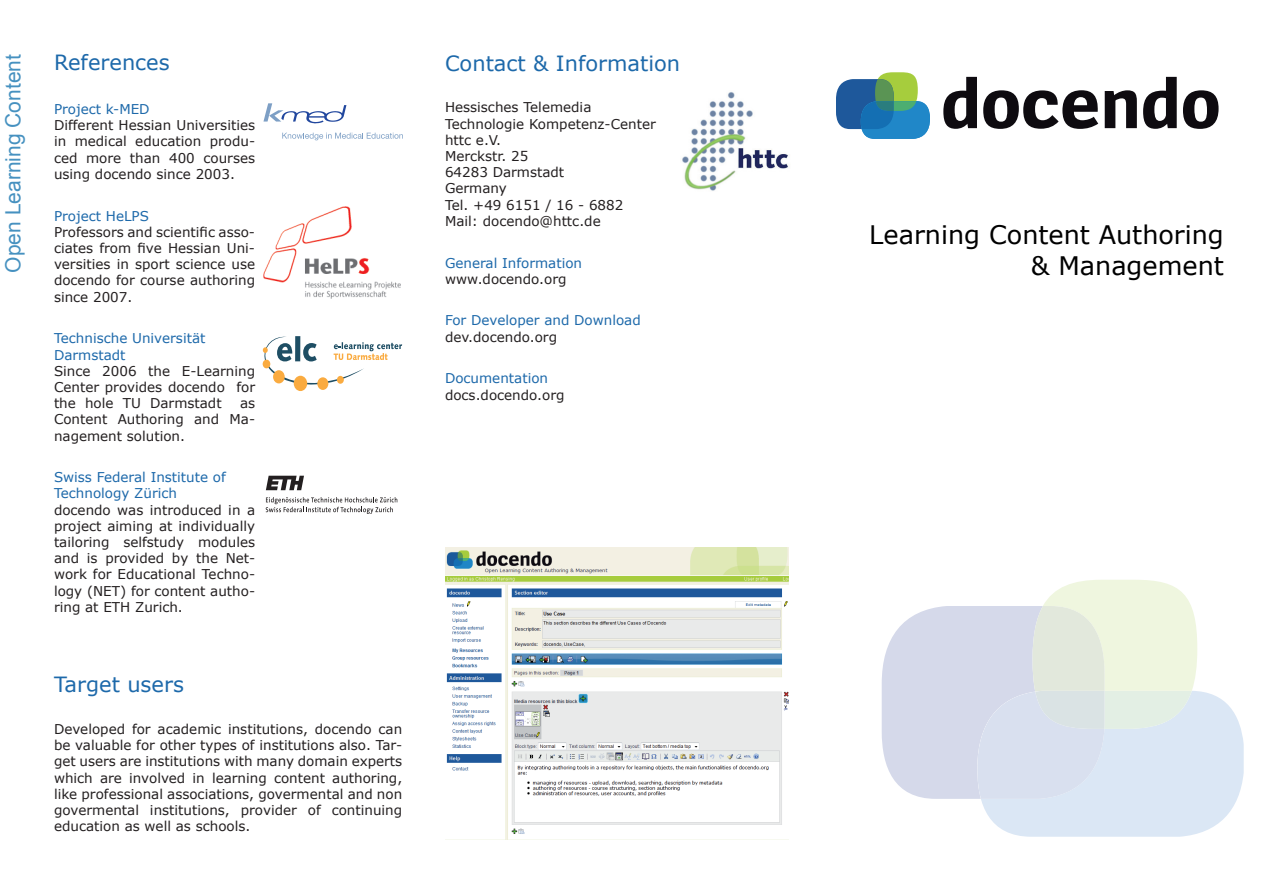
<style>
.page{position:relative;width:1263px;height:893px;background:#fff}
.page>*{position:absolute;margin:0;border:0;box-sizing:border-box;transform-origin:0 0}
.t1{font:25.5px/30.6px "Verdana";color:#000;text-align:right}
.t2{font:21px "Verdana";color:#1d69aa}
.t3{font:21px "Arial";color:#4691c0}
.t4{font:13.5px/16.2px "Verdana";color:#231f20;text-align:justify}
.t5{font:13.5px/16.2px "Verdana";color:#1d69aa}
</style>
<div class="page">
<img style="left:682px;top:92px;width:106px;height:99px">
<svg style="left:266px;top:476px;width:38px;height:14px"></svg>
<svg style="left:266px;top:497px;width:131px;height:17px"></svg>
<div style="left:294px;top:376px;width:13px;height:15px;background:#faab40;border-radius:50%"></div>
<div style="left:317px;top:377px;width:11px;height:13px;background:#faab40;border-radius:50%"></div>
<svg style="left:263px;top:336px;width:139px;height:50px"></svg>
<svg style="left:263px;top:103px;width:83px;height:20px"></svg>
<svg style="left:282px;top:133px;width:121px;height:7px"></svg>
<img style="left:445px;top:547px;width:343px;height:293px">
<svg style="left:882px;top:580px;width:362px;height:257px"></svg>
<svg style="left:943px;top:77px;width:34px;height:52px"></svg>
<svg style="left:1105px;top:90px;width:32px;height:38px"></svg>
<svg style="left:1143px;top:77px;width:34px;height:52px"></svg>
<svg style="left:1183px;top:90px;width:35px;height:39px"></svg>
<svg style="left:983px;top:90px;width:115px;height:39px"></svg>
<svg style="left:836px;top:72px;width:94px;height:67px"></svg>
<img style="left:264px;top:207px;width:136px;height:91px">
<h2 class="t2" style="left:54px;top:49px;width:117px">References</h2>
<p class="t5" style="left:54px;top:101px;width:97px">Project k-MED</p>
<p class="t4" style="left:54px;top:117px;width:203px">Different Hessian Universities in medical education produ&shy;ced more than 400 courses using docendo since 2003.</p>
<p class="t5" style="left:54px;top:208px;width:96px">Project HeLPS</p>
<p class="t4" style="left:54px;top:224px;width:203px">Professors and scientific asso&shy;ciates from five Hessian Uni&shy;versities in sport science use docendo for course authoring since 2007.</p>
<p class="t5" style="left:54px;top:330px;width:153px">Technische Universität<br>Darmstadt</p>
<p class="t4" style="left:54px;top:363px;width:203px">Since 2006 the E-Learning Center provides docendo for the hole TU Darmstadt</p>
<h2 class="t3" style="left:-1px;top:273px;width:220px;rotate:-90deg">Open Learning Content</h2>
<h2 class="t2" style="left:445px;top:50px;width:237px">Contact &amp; Information</h2>
<p class="t4" style="left:445px;top:100px;width:212px;text-align:left">Hessisches Telemedia<br>Technologie Kompetenz-Center httc e.V.<br>Merckstr. 25<br>64283 Darmstadt<br>Germany<br>Tel. +49 6151 / 16 - 6882<br>Mail: docendo@httc.de</p>
<p class="t5" style="left:445px;top:255px;width:139px">General Information</p>
<p class="t4" style="left:445px;top:271px;width:123px">www.docendo.org</p>
<p class="t5" style="left:445px;top:313px;width:197px">For Developer and Download</p>
<p class="t4" style="left:445px;top:329px;width:114px">dev.docendo.org</p>
<p class="t5" style="left:445px;top:371px;width:105px">Documentation</p>
<p class="t4" style="left:445px;top:387px;width:121px">docs.docendo.org</p>
<p class="t4" style="left:54px;top:395px;width:203px;text-indent:186px">as Content Authoring and Ma&shy;nagement solution.</p>
<p class="t5" style="left:54px;top:469px;width:173px">Swiss Federal Institute of<br>Technology Zürich</p>
<p class="t4" style="left:54px;top:502px;width:203px">docendo was introduced in a project aiming at individually tailoring selfstudy modules and is provided by the Net&shy;work for Educational Techno&shy;logy (NET) for content autho&shy;ring at ETH Zurich.</p>
<h2 class="t2" style="left:54px;top:671px;width:131px">Target users</h2>
<p class="t4" style="left:54px;top:721px;width:350px">Developed for academic institutions, docendo can be valuable for other types of institutions also. Tar&shy;get users are institutions with many domain experts which are involved in learning content authoring, like professional associations, govermental and non govermental institutions, provider of continuing education as well as schools.</p>
<h1 class="t1" style="left:869px;top:220px;width:356px">Learning Content Authoring &amp; Management</h1>
</div>
